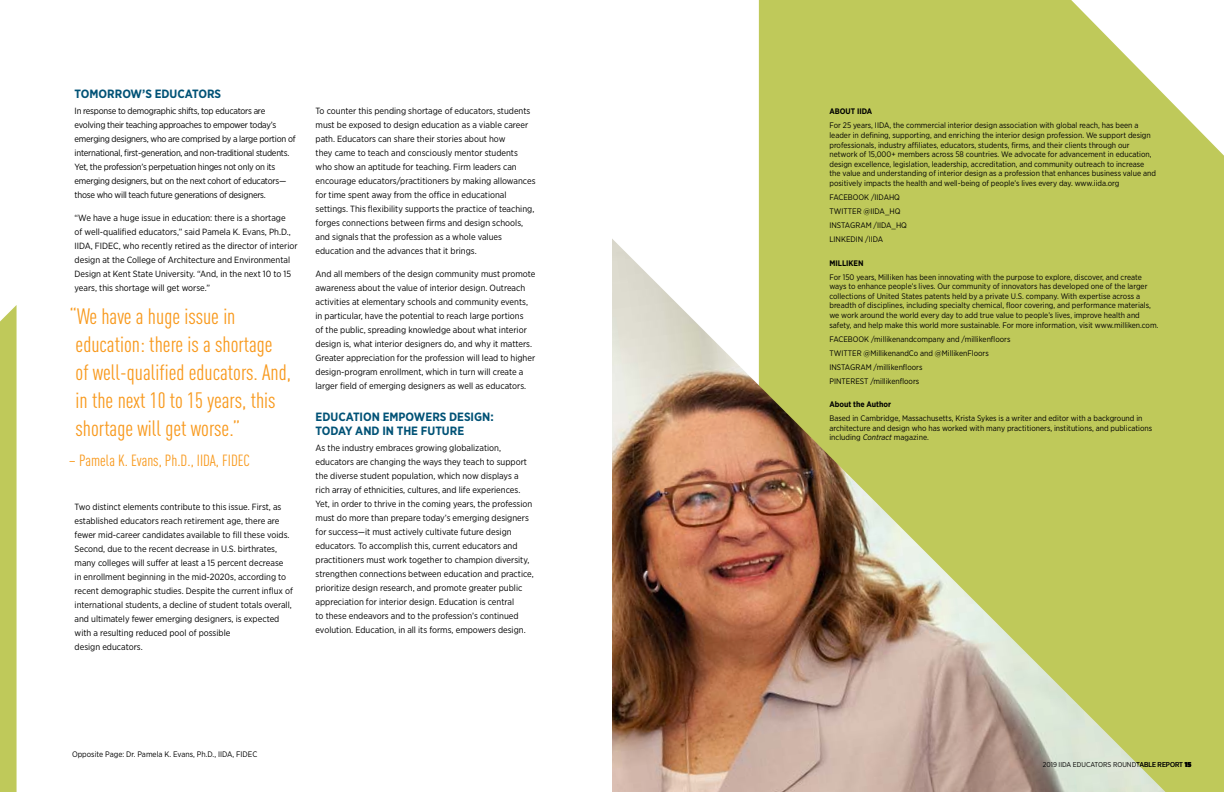
<style>
.page{position:relative;width:1224px;height:792px;background:#fff}
.page>*{position:absolute;margin:0;border:0;box-sizing:border-box;transform-origin:0 0}
.t1{font:condensed 22px/28px "DINOT";color:#f8991d}
.t2{font:condensed 16px "DINOT";color:#f8991d}
.t3{font:700 12px/14px "Gotham Narrow";color:#005276}
.t4{font:9px/14px "Gotham Narrow";color:#000}
.t5{font:9px/14px "Gotham Narrow";letter-spacing:-.025em;color:#000}
.t6{font:8px/9.6px "Gotham Narrow";color:#000}
.t7{font:700 8px "Gotham Narrow";color:#000}
.t8{font:7px "Gotham Narrow";color:#000}
.s1{font-style:italic}
.s2{font-weight:900}
</style>
<div class="page">
<svg style="left:759px;top:0;width:465px;height:792px;fill:#bfc95a"></svg>
<img style="left:612px;top:238px;width:554px;height:554px">
<svg style="left:0;top:305px;width:17px;height:487px"></svg>
<h3 class="t3" style="left:75px;top:87px;width:148px">TOMORROW’S EDUCATORS</h3>
<p class="t5" style="left:75px;top:104px;width:223px">In response to demographic shifts, top educators are evolving their teaching approaches to empower today’s emerging designers, who are comprised by a large portion of international, first-generation, and non-traditional students.<br>Yet, the profession’s perpetuation hinges not only on its emerging designers, but on the next cohort of educators— those who will teach future generations of designers.</p>
<p class="t4" style="left:75px;top:211px;width:224px">“We have a huge issue in education: there is a shortage<br>of well-qualified educators,” said Pamela K. Evans, Ph.D., IIDA, FIDEC, who recently retired as the director of interior design at the College of Architecture and Environmental Design at Kent State University. “And, in the next 10 to 15 years, this shortage will get worse.”</p>
<h1 class="t1" style="left:70px;top:301px;width:223px">“We have a huge issue in education: there is a shortage<br>of well-qualified educators. And, in the next 10 to 15 years, this shortage will get worse.”</h1>
<h2 class="t2" style="left:69px;top:449px;width:183px">– Pamela K. Evans, Ph.D., IIDA, FIDEC</h2>
<p class="t4" style="left:75px;top:500px;width:220px">Two distinct elements contribute to this issue. First, as established educators reach retirement age, there are fewer mid-career candidates available to fill these voids.<br>Second, due to the recent decrease in U.S. birthrates, many colleges will suffer at least a 15 percent decrease<br>in enrollment beginning in the mid-2020s, according to recent demographic studies. Despite the current influx of international students, a decline of student totals overall, and ultimately fewer emerging designers, is expected with a resulting reduced pool of possible<br>design educators.</p>
<p class="t4" style="left:316px;top:104px;width:221px">To counter this pending shortage of educators, students must be exposed to design education as a viable career path. Educators can share their stories about how<br>they came to teach and consciously mentor students who show an aptitude for teaching. Firm leaders can encourage educators/practitioners by making allowances for time spent away from the office in educational settings. This flexibility supports the practice of teaching, forges connections between firms and design schools, and signals that the profession as a whole values education and the advances that it brings.</p>
<p class="t4" style="left:316px;top:267px;width:221px">And all members of the design community must promote awareness about the value of interior design. Outreach activities at elementary schools and community events, in particular, have the potential to reach large portions<br>of the public, spreading knowledge about what interior design is, what interior designers do, and why it matters.<br>Greater appreciation for the profession will lead to higher design-program enrollment, which in turn will create a larger field of emerging designers as well as educators.</p>
<h3 class="t3" style="left:316px;top:410px;width:180px">EDUCATION EMPOWERS DESIGN:<br>TODAY AND IN THE FUTURE</h3>
<p class="t4" style="left:316px;top:441px;width:220px">As the industry embraces growing globalization, educators are changing the ways they teach to support the diverse student population, which now displays a rich array of ethnicities, cultures, and life experiences.<br>Yet, in order to thrive in the coming years, the profession must do more than prepare today’s emerging designers for success—it must actively cultivate future design educators. To accomplish this, current educators and practitioners must work together to champion diversity, strengthen connections between education and practice, prioritize design research, and promote greater public appreciation for interior design. Education is central<br>to these endeavors and to the profession’s continued evolution. Education, in all its forms, empowers design.</p>
<p class="t6" style="left:72px;top:749px;width:187px">Opposite Page: Dr. Pamela K. Evans, Ph.D., IIDA, FIDEC</p>
<p class="t7" style="left:829px;top:106px;width:44px">ABOUT IIDA</p>
<p class="t6" style="left:829px;top:121px;width:328px">For 25 years, IIDA, the commercial interior design association with global reach, has been a leader in defining, supporting, and enriching the interior design profession. We support design professionals, industry affiliates, educators, students, firms, and their clients through our network of 15,000+ members across 58 countries. We advocate for advancement in education, design excellence, legislation, leadership, accreditation, and community outreach to increase the value and understanding of interior design as a profession that enhances business value and positively impacts the health and well-being of people’s lives every day. www.iida.org</p>
<p class="t6" style="left:829px;top:190px;width:79px;line-height:14.1px">FACEBOOK /IIDAHQ<br>TWITTER @IIDA_HQ<br>INSTAGRAM /IIDA_HQ<br>LINKEDIN /IIDA</p>
<p class="t7" style="left:829px;top:258px;width:36px">MILLIKEN</p>
<p class="t6" style="left:829px;top:272px;width:331px">For 150 years, Milliken has been innovating with the purpose to explore, discover, and create ways to enhance people’s lives. Our community of innovators has developed one of the larger collections of United States patents held by a private U.S. company. With expertise across a breadth of disciplines, including specialty chemical, floor covering, and performance materials, we work around the world every day to add true value to people’s lives, improve health and safety, and help make this world more sustainable. For more information, visit www.milliken.com.</p>
<p class="t6" style="left:829px;top:332px;width:183px;line-height:14.1px">FACEBOOK /millikenandcompany and /millikenfloors TWITTER @MillikenandCo and @MillikenFloors INSTAGRAM /millikenfloors<br>PINTEREST /millikenfloors</p>
<p class="t7" style="left:829px;top:399px;width:63px">About the Author</p>
<p class="t6" style="left:829px;top:413px;width:324px">Based in Cambridge, Massachusetts, Krista Sykes is a writer and editor with a background in architecture and design who has worked with many practitioners, institutions, and publications including <span class="s1">Contract</span> magazine.</p>
<p class="t8" style="left:1043px;top:760px;width:150px">2019 IIDA EDUCATORS ROUNDTABLE REPORT <span class="s2">15</span></p>
</div>
